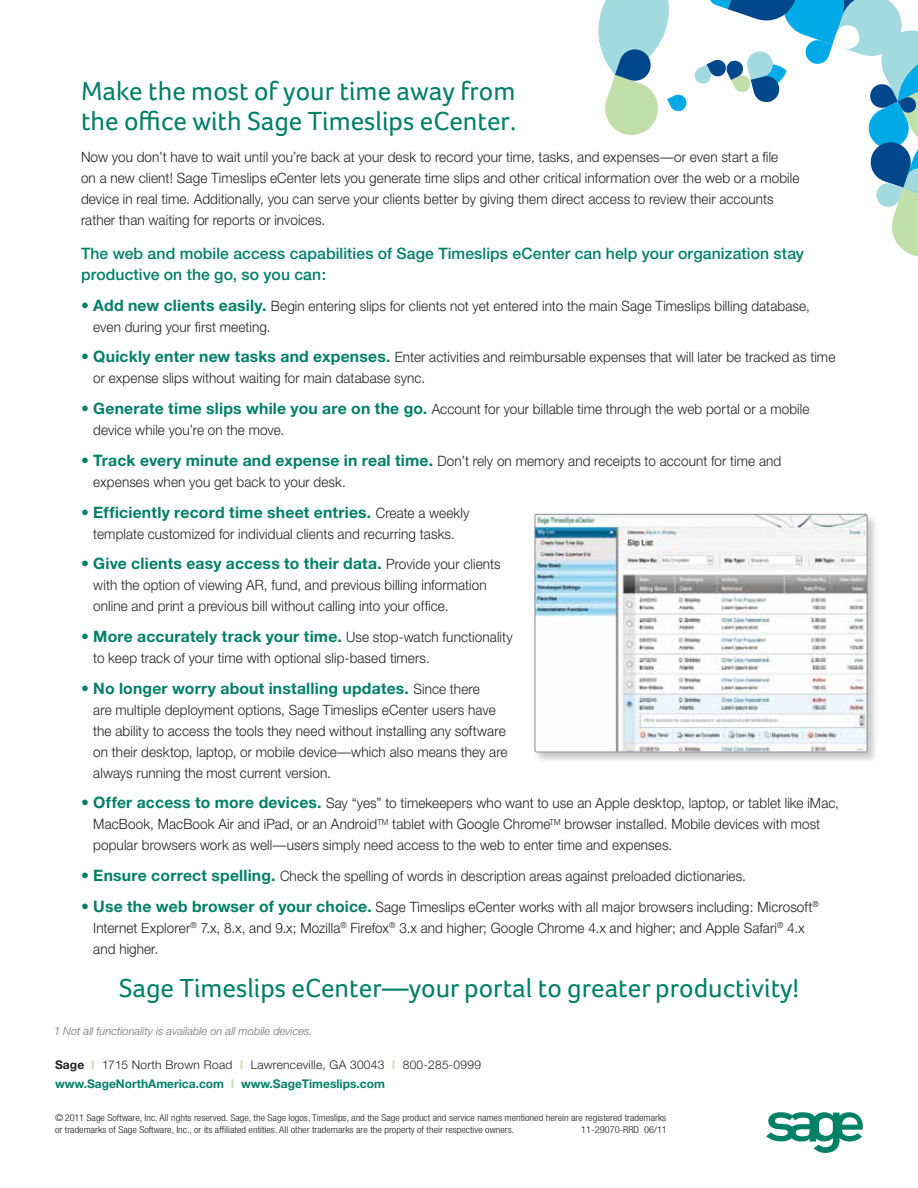
<style>
.page{position:relative;width:918px;height:1188px;background:#fff}
.page>*{position:absolute;margin:0;border:0;box-sizing:border-box;transform-origin:0 0}
.t1{font:27px/30px "Foco";color:#008066}
.t2{font:700 15.75px "Helvetica Neue";letter-spacing:.015em;color:#008066}
.t3{font:500 15.75px/21px "Helvetica Neue";letter-spacing:.005em;color:#008066}
.t4{font:300 14.25px/21px "Helvetica Neue";letter-spacing:.01em;color:#231f20;scale:.95 1}
.t5{font:300 12px/19.5px "Helvetica Neue";letter-spacing:.02em;color:#231f20}
.t6{font:italic 300 11.25px "Helvetica Neue";letter-spacing:.005em;color:#717073}
.t7{font:300 condensed 9.45px/12px "Helvetica Neue";color:#231f20;scale:1.1 1}
.s1{font-weight:700;font-size:15.75px;color:#008066}
.s2{font-weight:300;font-size:14.25px;color:#231f20}
.s3{font-weight:700}
.s4{font-weight:700;color:#cee0b3}
.s5{font-weight:700;color:#008066}
</style>
<div class="page">
<svg style="left:598px;top:0;width:89px;height:135px"></svg>
<svg style="left:694px;top:0;width:224px;height:257px"></svg>
<svg style="left:766px;top:1112px;width:97px;height:41px"></svg>
<div style="left:534px;top:513px;width:345px;height:250px;background:#231f20;opacity:.25"></div>
<img style="left:535px;top:514px;width:332px;height:238px">
<div style="left:535px;top:514px;width:332px;height:238px;border:1px solid #8b8a8e;border-radius:2px"></div>
<h1 class="t1" style="left:81px;top:76px;width:437px">Make the most of your time away from the office with Sage Timeslips eCenter.</h1>
<p class="t4" style="left:81px;top:146px;width:758px">Now you don’t have to wait until you’re back at your desk to record your time, tasks, and expenses—or even start a file<br>on a new client! Sage Timeslips eCenter lets you generate time slips and other critical information over the web or a mobile device in real time. Additionally, you can serve your clients better by giving them direct access to review their accounts rather than waiting for reports or invoices.</p>
<p class="t3" style="left:81px;top:243px;width:725px">The web and mobile access capabilities of Sage Timeslips eCenter can help your organization stay productive on the go, so you can:</p>
<p class="t4" style="left:93px;top:295px;width:756px;text-indent:-12px"><span class="s1">• Add new clients easily.</span> Begin entering slips for clients not yet entered into the main Sage Timeslips billing database, even during your first meeting.</p>
<p class="t4" style="left:93px;top:346px;width:783px;text-indent:-12px"><span class="s1">• Quickly enter new tasks and expenses.</span> Enter activities and reimbursable expenses that will later be tracked as time or expense slips without waiting for main database sync.</p>
<p class="t4" style="left:93px;top:398px;width:755px;text-indent:-12px"><span class="s1">• Generate time slips while you are on the go.</span> Account for your billable time through the web portal or a mobile device while you’re on the move.</p>
<p class="t4" style="left:93px;top:450px;width:726px;text-indent:-12px"><span class="s1">• Track every minute and expense in real time.</span> Don’t rely on memory and receipts to account for time and expenses when you get back to your desk.</p>
<p class="t2" style="left:81px;top:502px;width:390px">• Efficiently record time sheet entries. <span class="s2">Create a weekly</span></p>
<p class="t4" style="left:93px;top:523px;width:382px">template customized for individual clients and recurring tasks.</p>
<p class="t2" style="left:81px;top:554px;width:421px">• Give clients easy access to their data. <span class="s2">Provide your clients</span></p>
<p class="t4" style="left:93px;top:574px;width:416px">with the option of viewing AR, fund, and previous billing information online and print a previous bill without calling into your office.</p>
<p class="t2" style="left:81px;top:627px;width:433px">• More accurately track your time. <span class="s2">Use stop-watch functionality</span></p>
<p class="t4" style="left:93px;top:647px;width:356px">to keep track of your time with optional slip-based timers.</p>
<p class="t2" style="left:81px;top:678px;width:400px">• No longer worry about installing updates. <span class="s2">Since there</span></p>
<p class="t4" style="left:93px;top:699px;width:438px">are multiple deployment options, Sage Timeslips eCenter users have the ability to access the tools they need without installing any software on their desktop, laptop, or mobile device—which also means they are always running the most current version.</p>
<p class="t4" style="left:93px;top:793px;width:787px;text-indent:-12px"><span class="s1">• Offer access to more devices.</span> Say “yes” to timekeepers who want to use an Apple desktop, laptop, or tablet like iMac,<br>MacBook, MacBook Air and iPad, or an Android<sup>TM</sup> tablet with Google Chrome<sup>TM</sup> browser installed. Mobile devices with most popular browsers work as well—users simply need access to the web to enter time and expenses.</p>
<p class="t4" style="left:81px;top:865px;width:702px"><span class="s1">• Ensure correct spelling.</span> Check the spelling of words in description areas against preloaded dictionaries.</p>
<p class="t4" style="left:93px;top:896px;width:765px;text-indent:-12px"><span class="s1">• Use the web browser of your choice.</span> Sage Timeslips eCenter works with all major browsers including: Microsoft<sup>®<br></sup>Internet Explorer<sup>®</sup> 7.x, 8.x, and 9.x; Mozilla<sup>®</sup> Firefox<sup>®</sup> 3.x and higher; Google Chrome 4.x and higher; and Apple Safari<sup>®</sup> 4.x and higher.</p>
<h1 class="t1" style="left:119px;top:973px;width:681px">Sage Timeslips eCenter—your portal to greater productivity!</h1>
<p class="t6" style="left:54px;top:1024px;width:260px">1 Not all functionality is available on all mobile devices.</p>
<p class="t5" style="left:55px;top:1054px;width:427px"><span class="s3">Sage</span> <span class="s4">I</span> 1715 North Brown Road <span class="s4">I</span> Lawrenceville, GA 30043 <span class="s4">I</span> 800-285-0999 <span class="s5">www.SageNorthAmerica.com</span> <span class="s4">I</span> <span class="s5">www.SageTimeslips.com</span></p>
<p class="t7" style="left:55px;top:1112px;width:557px">© 2011 Sage Software, Inc. All rights reserved. Sage, the Sage logos, Timeslips, and the Sage product and service names mentioned herein are registered trademarks or trademarks of Sage Software, Inc., or its affiliated entities. All other trademarks are the property of their respective owners.</p>
<p class="t7" style="left:581px;top:1124px;width:79px">11-29070-RRD 06/11</p>
</div>
